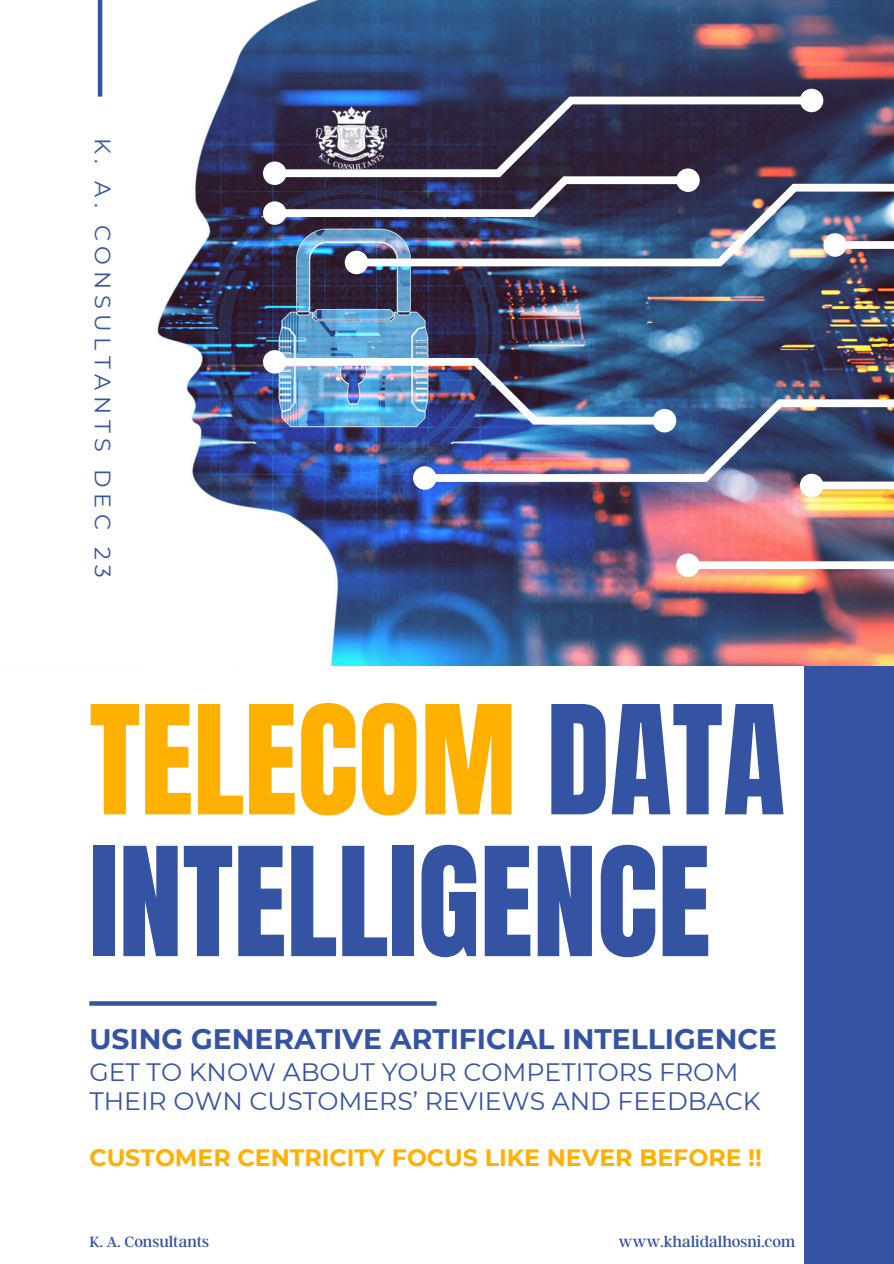
<style>
.page{position:relative;width:894px;height:1264px;background:#fff}
.page>*{position:absolute;margin:0;border:0;box-sizing:border-box;transform-origin:0 0}
.t1{font:128.4px/141.8px "Anton";color:#3553a3}
.t2{font:700 28.2px "Montserrat";color:#3553a3}
.t3{font:25.2px/29.2px "Montserrat";color:#3553a3}
.t4{font:700 23.7px "Montserrat";color:#ffb000}
.t5{font:22.35px "Montserrat";letter-spacing:.25em;color:#3553a3}
.t6{font:16.5px "Argent CF";color:#3553a3}
.s1{color:#ffb000}
</style>
<div class="page">
<div style="left:804px;top:613px;width:89px;height:650px;background:#3553a3"></div>
<img style="left:97px;top:0;width:796px;height:665px">
<hr style="left:98px;top:0;width:4px;height:97px;background:#3553a3">
<svg style="left:89px;top:1001px;width:347px;height:4px"></svg>
<svg style="left:263px;top:89px;width:560px;height:87px"></svg>
<svg style="left:263px;top:168px;width:436px;height:57px"></svg>
<img style="left:344px;top:176px;width:549px;height:98px">
<img style="left:823px;top:233px;width:70px;height:82px">
<img style="left:676px;top:490px;width:217px;height:87px">
<img style="left:413px;top:391px;width:480px;height:99px">
<img style="left:263px;top:350px;width:413px;height:82px">
<img style="left:309px;top:97px;width:85px;height:85px">
<p class="t5" style="left:117px;top:138px;width:441px;rotate:90deg">K. A. CONSULTANTS DEC 23</p>
<p class="t1" style="left:89px;top:691px;width:697px"><span class="s1">TELECOM</span> DATA<br>INTELLIGENCE</p>
<h1 class="t2" style="left:89px;top:1021px;width:689px">USING GENERATIVE ARTIFICIAL INTELLIGENCE</h1>
<h1 class="t3" style="left:89px;top:1056px;width:672px">GET TO KNOW ABOUT YOUR COMPETITORS FROM<br>THEIR OWN CUSTOMERS’ REVIEWS AND FEEDBACK</h1>
<h3 class="t4" style="left:89px;top:1143px;width:674px">CUSTOMER CENTRICITY FOCUS LIKE NEVER BEFORE !!</h3>
<h2 class="t6" style="left:89px;top:1231px;width:121px">K. A. Consultants</h2>
<p class="t6" style="left:618px;top:1231px;width:178px">www.khalidalhosni.com</p>
</div>
